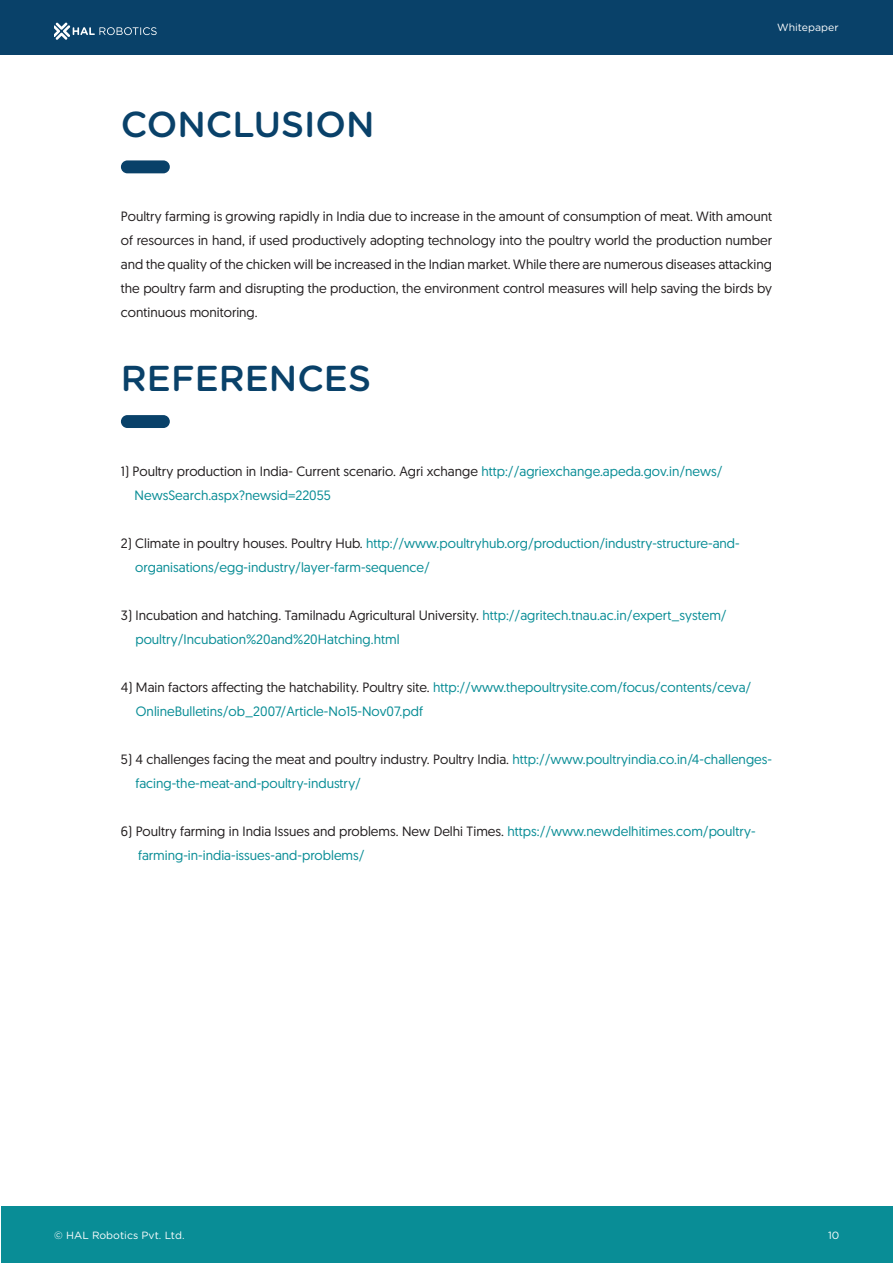
<style>
.page{position:relative;width:893px;height:1263px;background:#fff}
.page>*{position:absolute;margin:0;border:0;box-sizing:border-box;transform-origin:0 0}
.t1{font:500 36px "Gotham Rounded";color:#094169}
.t2{font:13.5px/24px "Geomanist";color:#098d96}
.t3{font:13.5px/24px "Geomanist";color:#231f20;text-align:justify}
.t4{font:10.5px "Gotham Rounded";color:#fff}
.s1{color:#231f20}
</style>
<div class="page">
<div style="left:121px;top:160px;width:49px;height:13px;background:#094169;border-radius:6px"></div>
<div style="left:121px;top:415px;width:49px;height:13px;background:#094169;border-radius:6px"></div>
<div style="left:0;top:0;width:893px;height:54px;background:#094169"></div>
<svg style="left:54px;top:23px;width:103px;height:17px"></svg>
<div style="left:1px;top:1207px;width:891px;height:56px;background:#098d96"></div>
<p class="t1" style="left:121px;top:98px;width:255px">CONCLUSION</p>
<p class="t4" style="left:777px;top:20px;width:63px">Whitepaper</p>
<p class="t3" style="left:121px;top:204px;width:653px">Poultry farming is growing rapidly in India due to increase in the amount of consumption of meat. With amount of resources in hand, if used productively adopting technology into the poultry world the production number and the quality of the chicken will be increased in the Indian market. While there are numerous diseases attacking the poultry farm and disrupting the production, the environment control measures will help saving the birds by continuous monitoring.</p>
<p class="t1" style="left:121px;top:353px;width:252px">REFERENCES</p>
<p class="t2" style="left:135px;top:459px;width:589px;text-indent:-14px"><span class="s1">1) Poultry production in India- Current scenario. Agri xchange</span> http://agriexchange.apeda.gov.in/news/<br>NewsSearch.aspx?newsid=22055</p>
<p class="t2" style="left:135px;top:531px;width:606px;text-indent:-14px"><span class="s1">2) Climate in poultry houses. Poultry Hub.</span> http://www.poultryhub.org/production/industry-structure-and&shy;organisations/egg-industry/layer-farm-sequence/</p>
<p class="t2" style="left:135px;top:603px;width:593px;text-indent:-15px"><span class="s1">3) Incubation and hatching. Tamilnadu Agricultural University.</span> http://agritech.tnau.ac.in/expert_system/ poultry/Incubation%20and%20Hatching.html</p>
<p class="t2" style="left:136px;top:675px;width:617px;text-indent:-15px"><span class="s1">4) Main factors affecting the hatchability. Poultry site.</span> http://www.thepoultrysite.com/focus/contents/ceva/<br>OnlineBulletins/ob_2007/Article-No15-Nov07.pdf</p>
<p class="t2" style="left:135px;top:747px;width:638px;text-indent:-15px"><span class="s1">5) 4 challenges facing the meat and poultry industry. Poultry India.</span> http://www.poultryindia.co.in/4-challenges&shy;facing-the-meat-and-poultry-industry/</p>
<p class="t2" style="left:138px;top:819px;width:619px;text-indent:-17px"><span class="s1">6) Poultry farming in India Issues and problems. New Delhi Times.</span> https://www.newdelhitimes.com/poultry&shy;farming-in-india-issues-and-problems/</p>
<p class="t4" style="left:54px;top:1228px;width:132px">© HAL Robotics Pvt. Ltd.</p>
<p class="t4" style="left:828px;top:1228px;width:13px">10</p>
</div>
